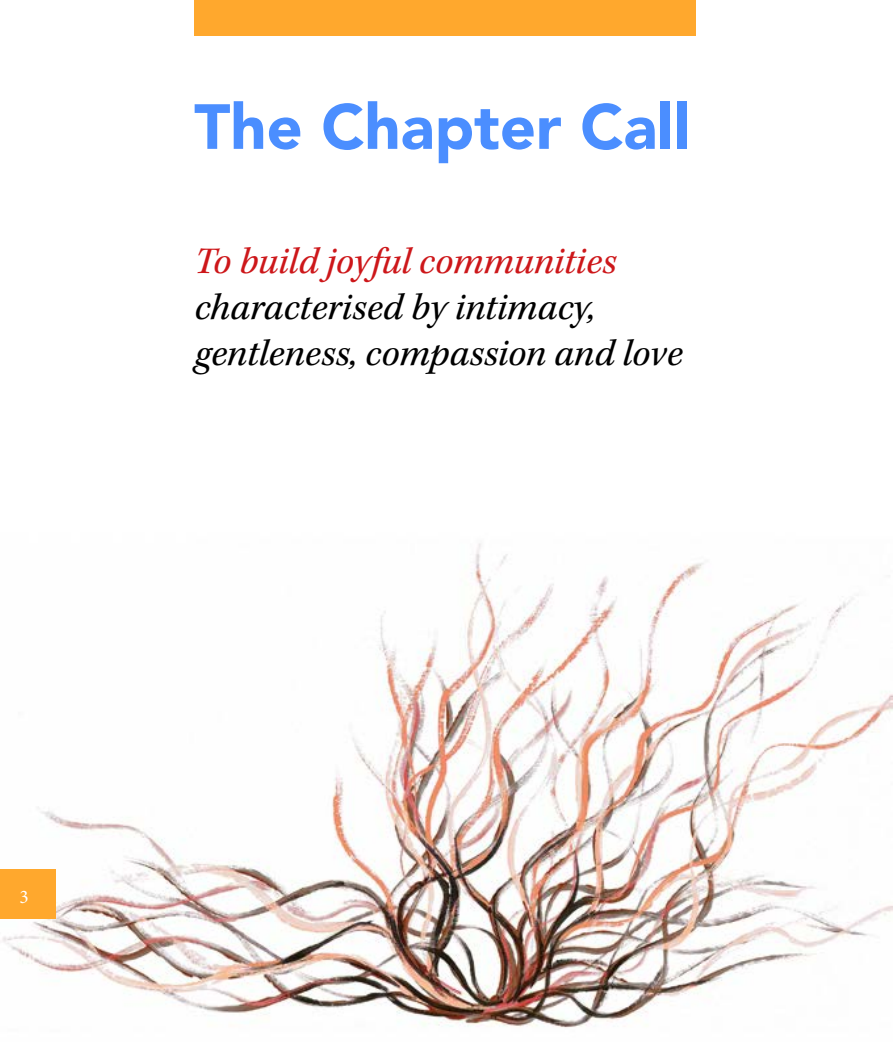
<style>
.page{position:relative;width:893px;height:1042px;background:#fff}
.page>*{position:absolute;margin:0;border:0;box-sizing:border-box;transform-origin:0 0}
.t1{font:900 63px "Avenir";color:#4b8eff}
.t2{font:italic 38.5px/46.2px "Kepler Std";color:#000}
.t3{font:19.25px "Minion Pro";color:#fff}
.s1{color:#cd171a}
</style>
<div class="page">
<img style="left:2px;top:0;width:890px;height:1028px">
<div style="left:0;top:869px;width:55px;height:50px;background:#ffa82d"></div>
<div style="left:194px;top:0;width:501px;height:36px;background:#ffa82d"></div>
<p class="t1" style="left:194px;top:86px;width:497px">The Chapter Call</p>
<p class="t2" style="left:194px;top:239px;width:490px"><span class="s1">To build joyful communities </span>characterised by intimacy, gentleness, compassion and love</p>
<p class="t3" style="left:20px;top:884px;width:11px">3</p>
</div>
